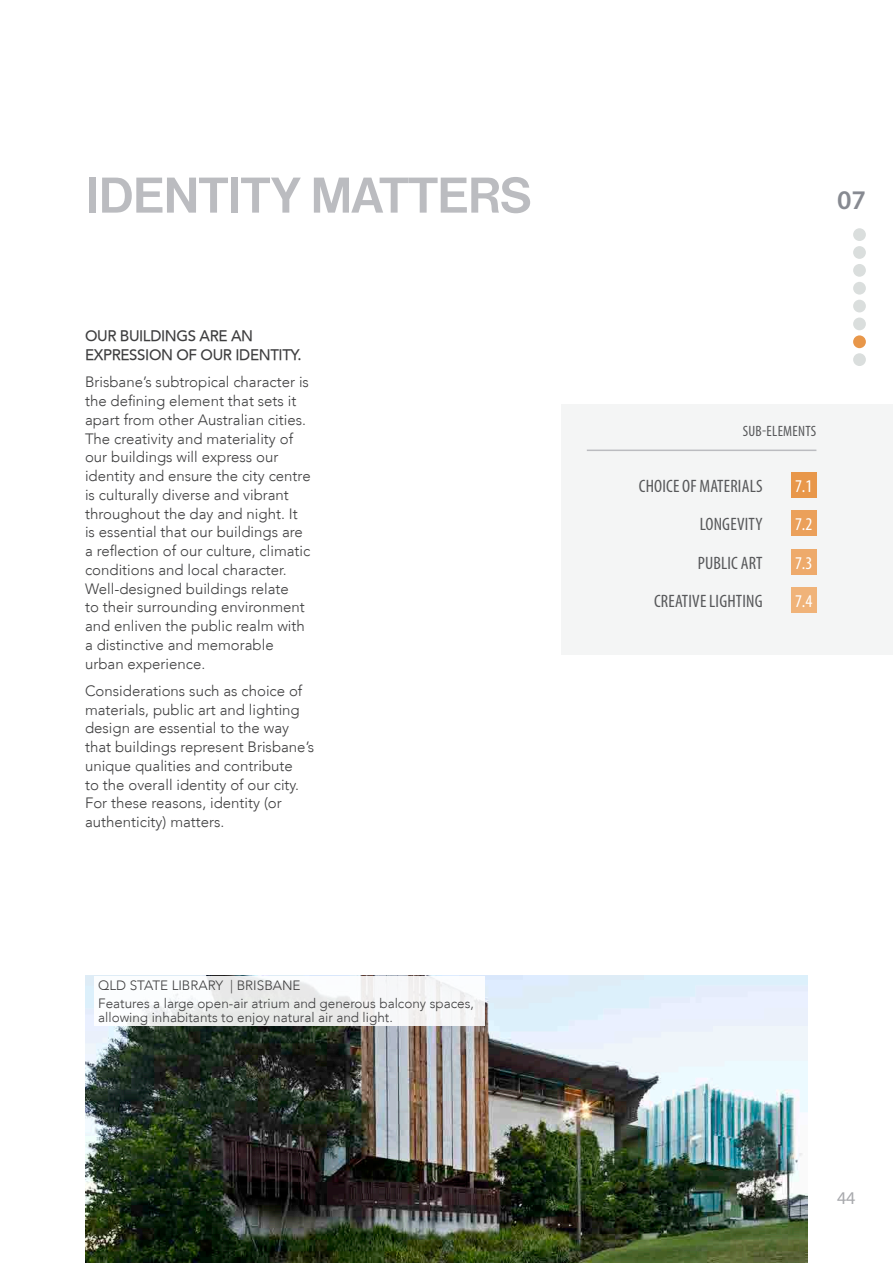
<style>
.page{position:relative;width:893px;height:1263px;background:#fff}
.page>*{position:absolute;margin:0;border:0;box-sizing:border-box;transform-origin:0 0}
.t1{font:700 52.5px "Nimbus Sans DOT";letter-spacing:-.025em;color:#bbbcc0}
.t2{font:600 27px "Myriad Pro";color:#878a91}
.t3{font:condensed 18px "Myriad Pro";letter-spacing:.01em;color:#57585a}
.t4{font:condensed 18px "Myriad Pro";color:#fff}
.t5{font:18px "Myriad Pro";color:#a8a9ad}
.t6{font:300 15px/18.8px "Avenir LT";color:#3e3e3f}
.t7{font:500 15px/18.8px "Avenir";letter-spacing:-.025em;color:#3e3e3f}
.t8{font:condensed 15px "Myriad Pro";letter-spacing:.02em;color:#57585a}
.t9{font:300 13.5px/17.7px "Avenir LT";color:#3e3e3f}
</style>
<div class="page">
<div style="left:561px;top:404px;width:332px;height:251px;background:#f3f4f4"></div>
<hr style="left:587px;top:450px;width:229px;height:1px;background:#bbbcc0">
<div style="left:791px;top:472px;width:25px;height:26px;background:#e8974a"></div>
<div style="left:791px;top:511px;width:25px;height:25px;background:#eba05a"></div>
<div style="left:791px;top:549px;width:25px;height:25px;background:#eeaa6b"></div>
<div style="left:791px;top:587px;width:25px;height:26px;background:#f0b379"></div>
<img style="left:85px;top:976px;width:723px;height:287px">
<div style="left:94px;top:976px;width:391px;height:50px;background:linear-gradient(to right,#f2f5f5,#f1f1f1)"></div>
<div style="left:853px;top:228px;width:13px;height:13px;background:#dadedd;border-radius:50%"></div>
<div style="left:853px;top:246px;width:13px;height:13px;background:#dadedd;border-radius:50%"></div>
<div style="left:853px;top:264px;width:13px;height:13px;background:#dadedd;border-radius:50%"></div>
<div style="left:853px;top:282px;width:13px;height:13px;background:#dadedd;border-radius:50%"></div>
<div style="left:853px;top:300px;width:13px;height:12px;background:#dadedd;border-radius:50%"></div>
<div style="left:853px;top:318px;width:13px;height:12px;background:#dadedd;border-radius:50%"></div>
<div style="left:853px;top:335px;width:13px;height:13px;background:#e8974a;border-radius:50%"></div>
<div style="left:853px;top:353px;width:13px;height:13px;background:#dadedd;border-radius:50%"></div>
<h3 class="t1" style="left:85px;top:166px;width:448px">IDENTITY MATTERS</h3>
<p class="t7" style="left:85px;top:327px;width:218px">OUR BUILDINGS ARE AN<br>EXPRESSION OF OUR IDENTITY.</p>
<p class="t6" style="left:85px;top:373px;width:227px">Brisbane’s subtropical character is the defining element that sets it apart from other Australian cities.<br>The creativity and materiality of our buildings will express our identity and ensure the city centre is culturally diverse and vibrant throughout the day and night. It is essential that our buildings are a reflection of our culture, climatic conditions and local character.<br>Well-designed buildings relate<br>to their surrounding environment and enliven the public realm with a distinctive and memorable urban experience.</p>
<p class="t6" style="left:85px;top:681px;width:231px">Considerations such as choice of materials, public art and lighting design are essential to the way that buildings represent Brisbane’s unique qualities and contribute<br>to the overall identity of our city.<br>For these reasons, identity (or authenticity) matters.</p>
<p class="t9" style="left:98px;top:977px;width:377px">QLD STATE LIBRARY | BRISBANE<br>Features a large open-air atrium and generous balcony spaces,</p>
<p class="t9" style="left:98px;top:1008px;width:296px">allowing inhabitants to enjoy natural air and light.</p>
<p class="t2" style="left:837px;top:183px;width:30px">07</p>
<p class="t8" style="left:743px;top:422px;width:75px">SUB-ELEMENTS</p>
<p class="t3" style="left:639px;top:475px;width:125px">CHOICE OF MATERIALS</p>
<p class="t4" style="left:795px;top:475px;width:19px">7.1</p>
<p class="t3" style="left:700px;top:513px;width:64px">LONGEVITY</p>
<p class="t4" style="left:795px;top:513px;width:19px">7.2</p>
<p class="t3" style="left:698px;top:552px;width:66px">PUBLIC ART</p>
<p class="t4" style="left:795px;top:552px;width:19px">7.3</p>
<p class="t3" style="left:654px;top:590px;width:110px">CREATIVE LIGHTING</p>
<p class="t4" style="left:795px;top:590px;width:19px">7.4</p>
<p class="t5" style="left:837px;top:1187px;width:20px">44</p>
</div>
